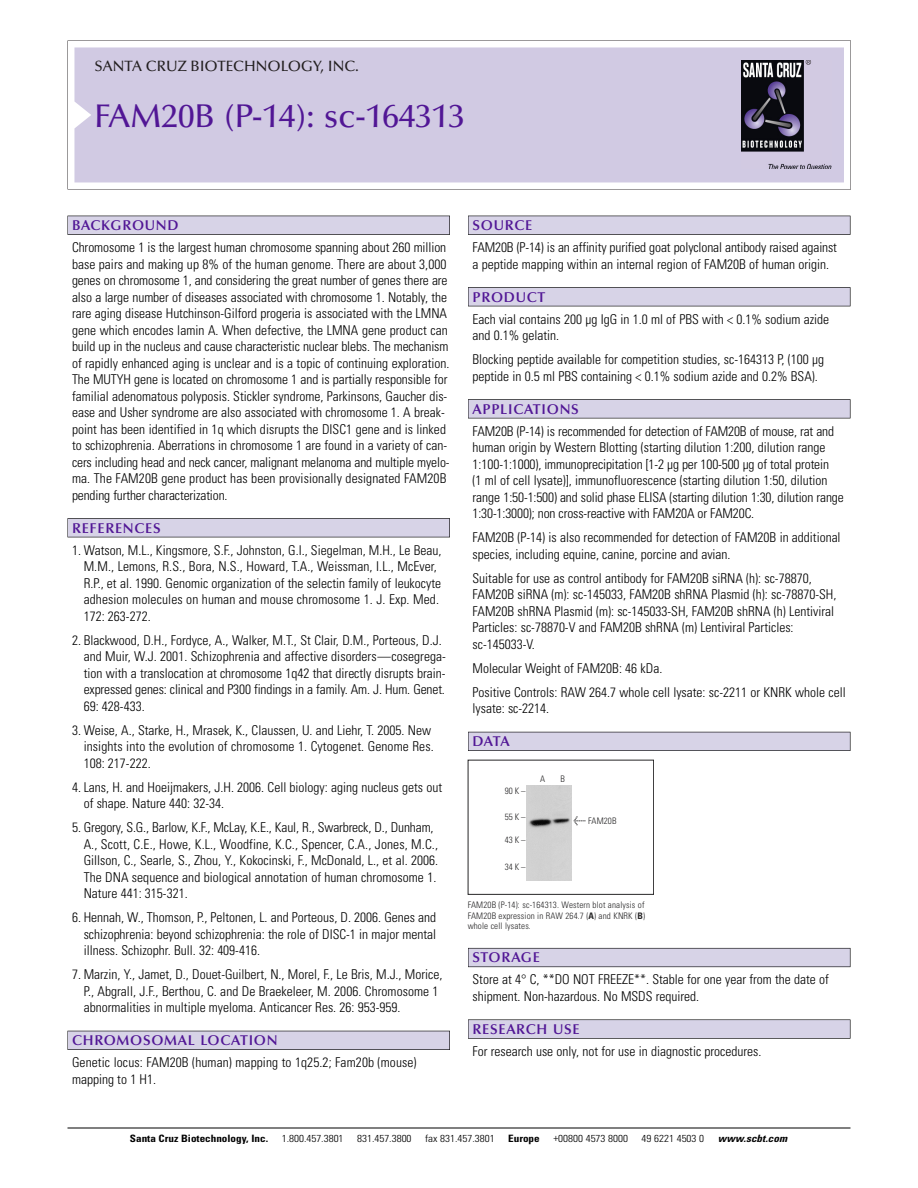
<style>
.page{position:relative;width:918px;height:1188px;background:#fff}
.page>*{position:absolute;margin:0;border:0;box-sizing:border-box;transform-origin:0 0}
.t1{font:500 33px "Optima";color:#511695}
.t2{font:500 15px "Optima";color:#231f20}
.t3{font:600 14.25px "Optima";letter-spacing:.05em;color:#511695}
.t4{font:300 condensed 13.5px/16.5px "Univers";color:#000}
.t5{font:300 condensed 10.2px "Univers";color:#000;scale:1.1 1}
.t6{font:700 condensed 10.2px "Univers";color:#000;scale:1.1 1}
.t7{font:italic 700 condensed 10.2px "Univers";letter-spacing:.005em;color:#000;scale:1.1 1}
.t8{font:9px/10.5px "Univers Condensed Light+JKGNOL";letter-spacing:.015em;color:#272627;text-align:justify}
.s1{font-family:"Meta Plus Book Roman+KOUJVY";font-size:10.5px}
.s2{font-family:"Univers Condensed Bold+KYJHQZ"}
</style>
<div class="page">
<svg style="left:68px;top:40px;width:783px;height:149px"></svg>
<div style="left:74px;top:47px;width:770px;height:135px;background:#d1cae3"></div>
<img style="left:741px;top:60px;width:90px;height:108px">
<div style="left:68px;top:216px;width:382px;height:19px;background:#525155"></div>
<div style="left:68px;top:216px;width:381px;height:18px;background:#d7d3e7"></div>
<div style="left:68px;top:518px;width:382px;height:19px;background:#525155"></div>
<div style="left:68px;top:519px;width:381px;height:18px;background:#d7d3e7"></div>
<div style="left:68px;top:1031px;width:382px;height:19px;background:#525158"></div>
<div style="left:68px;top:1031px;width:381px;height:18px;background:#d7d3e7"></div>
<div style="left:468px;top:216px;width:382px;height:19px;background:#525155"></div>
<div style="left:468px;top:216px;width:382px;height:18px;background:#d7d3e7"></div>
<div style="left:468px;top:287px;width:382px;height:19px;background:#525155"></div>
<div style="left:468px;top:288px;width:382px;height:18px;background:#d7d3e7"></div>
<div style="left:468px;top:399px;width:382px;height:19px;background:#545357"></div>
<div style="left:468px;top:400px;width:382px;height:18px;background:#d7d3e7"></div>
<div style="left:468px;top:732px;width:382px;height:19px;background:#54535a"></div>
<div style="left:468px;top:732px;width:382px;height:18px;background:#d7d3e7"></div>
<div style="left:468px;top:948px;width:382px;height:19px;background:#66646d"></div>
<div style="left:468px;top:949px;width:382px;height:18px;background:#d7d3e7"></div>
<svg style="left:468px;top:1019px;width:382px;height:20px"></svg>
<div style="left:468px;top:1020px;width:382px;height:18px;background:#d7d3e7"></div>
<hr style="left:68px;top:1128px;width:782px;height:1px;background:#000">
<div style="left:468px;top:760px;width:186px;height:135px;border:1px solid #272627"></div>
<img style="left:527px;top:785px;width:44px;height:95px">
<p class="t2" style="left:94px;top:61px;width:266px">SANTA CRUZ BIOTECHNOLOGY, INC.</p>
<h1 class="t1" style="left:94px;top:103px;width:372px">FAM20B (P-14): sc-164313</h1>
<p class="t3" style="left:72px;top:219px;width:108px">BACKGROUND</p>
<p class="t4" style="left:72px;top:240px;width:379px">Chromosome 1 is the largest human chromosome spanning about 260 million base pairs and making up 8% of the human genome. There are about 3,000 genes on chromosome 1, and considering the great number of genes there are also a large number of diseases associated with chromosome 1. Notably, the rare aging disease Hutchinson-Gilford progeria is associated with the LMNA gene which encodes lamin A. When defective, the LMNA gene product can build up in the nucleus and cause characteristic nuclear blebs. The mechanism of rapidly enhanced aging is unclear and is a topic of continuing exploration.<br>The MUTYH gene is located on chromosome 1 and is partially responsible for familial adenomatous polyposis. Stickler syndrome, Parkinsons, Gaucher dis&shy;ease and Usher syndrome are also associated with chromosome 1. A break&shy;point has been identified in 1q which disrupts the DISC1 gene and is linked to schizophrenia. Aberrations in chromosome 1 are found in a variety of can&shy;cers including head and neck cancer, malignant melanoma and multiple myelo&shy;ma. The FAM20B gene product has been provisionally designated FAM20B pending further characterization.</p>
<p class="t3" style="left:72px;top:522px;width:90px">REFERENCES</p>
<p class="t4" style="left:84px;top:543px;width:359px;text-indent:-12px">1. Watson, M.L., Kingsmore, S.F., Johnston, G.I., Siegelman, M.H., Le Beau, M.M., Lemons, R.S., Bora, N.S., Howard, T.A., Weissman, I.L., McEver, R.P., et al. 1990. Genomic organization of the selectin family of leukocyte adhesion molecules on human and mouse chromosome 1. J. Exp. Med.<br>172: 263-272.</p>
<p class="t4" style="left:84px;top:633px;width:364px;text-indent:-12px">2. Blackwood, D.H., Fordyce, A., Walker, M.T., St Clair, D.M., Porteous, D.J. and Muir, W.J. 2001. Schizophrenia and affective disorders—cosegrega&shy;tion with a translocation at chromosome 1q42 that directly disrupts brain&shy;expressed genes: clinical and P300 findings in a family. Am. J. Hum. Genet.<br>69: 428-433.</p>
<p class="t4" style="left:84px;top:723px;width:352px;text-indent:-12px">3. Weise, A., Starke, H., Mrasek, K., Claussen, U. and Liehr, T. 2005. New insights into the evolution of chromosome 1. Cytogenet. Genome Res.<br>108: 217-222.</p>
<p class="t4" style="left:84px;top:780px;width:360px;text-indent:-12px">4. Lans, H. and Hoeijmakers, J.H. 2006. Cell biology: aging nucleus gets out of shape. Nature 440: 32-34.</p>
<p class="t4" style="left:84px;top:820px;width:356px;text-indent:-12px">5. Gregory, S.G., Barlow, K.F., McLay, K.E., Kaul, R., Swarbreck, D., Dunham, A., Scott, C.E., Howe, K.L., Woodfine, K.C., Spencer, C.A., Jones, M.C., Gillson, C., Searle, S., Zhou, Y., Kokocinski, F., McDonald, L., et al. 2006.<br>The DNA sequence and biological annotation of human chromosome 1.<br>Nature 441: 315-321.</p>
<p class="t4" style="left:84px;top:910px;width:354px;text-align:justify;text-indent:-12px">6. Hennah, W., Thomson, P., Peltonen, L. and Porteous, D. 2006. Genes and schizophrenia: beyond schizophrenia: the role of DISC-1 in major mental illness. Schizophr. Bull. 32: 409-416.</p>
<p class="t4" style="left:84px;top:967px;width:360px;text-indent:-12px">7. Marzin, Y., Jamet, D., Douet-Guilbert, N., Morel, F., Le Bris, M.J., Morice,<br>P., Abgrall, J.F., Berthou, C. and De Braekeleer, M. 2006. Chromosome 1 abnormalities in multiple myeloma. Anticancer Res. 26: 953-959.</p>
<p class="t3" style="left:72px;top:1035px;width:207px">CHROMOSOMAL LOCATION</p>
<p class="t4" style="left:72px;top:1055px;width:346px">Genetic locus: FAM20B (human) mapping to 1q25.2; Fam20b (mouse) mapping to 1 H1.</p>
<p class="t3" style="left:473px;top:219px;width:61px">SOURCE</p>
<p class="t4" style="left:473px;top:240px;width:366px">FAM20B (P-14) is an affinity purified goat polyclonal antibody raised against a peptide mapping within an internal region of FAM20B of human origin.</p>
<p class="t3" style="left:473px;top:291px;width:74px">PRODUCT</p>
<p class="t4" style="left:473px;top:312px;width:358px">Each vial contains 200 µg IgG in 1.0 ml of PBS with &lt; 0.1% sodium azide and 0.1% gelatin.</p>
<p class="t4" style="left:473px;top:352px;width:353px">Blocking peptide available for competition studies, sc-164313 P, (100 µg peptide in 0.5 ml PBS containing &lt; 0.1% sodium azide and 0.2% BSA).</p>
<p class="t3" style="left:473px;top:403px;width:108px">APPLICATIONS</p>
<p class="t4" style="left:473px;top:424px;width:373px">FAM20B (P-14) is recommended for detection of FAM20B of mouse, rat and human origin by Western Blotting (starting dilution 1:200, dilution range 1:100-1:1000), immunoprecipitation [1-2 µg per 100-500 µg of total protein<br>(1 ml of cell lysate)], immunofluorescence (starting dilution 1:50, dilution range 1:50-1:500) and solid phase ELISA (starting dilution 1:30, dilution range 1:30-1:3000); non cross-reactive with FAM20A or FAM20C.</p>
<p class="t4" style="left:473px;top:530px;width:370px">FAM20B (P-14) is also recommended for detection of FAM20B in additional species, including equine, canine, porcine and avian.</p>
<p class="t4" style="left:473px;top:571px;width:365px">Suitable for use as control antibody for FAM20B siRNA (h): sc-78870, FAM20B siRNA (m): sc-145033, FAM20B shRNA Plasmid (h): sc-78870-SH, FAM20B shRNA Plasmid (m): sc-145033-SH, FAM20B shRNA (h) Lentiviral Particles: sc-78870-V and FAM20B shRNA (m) Lentiviral Particles: sc-145033-V.</p>
<p class="t4" style="left:473px;top:657px;width:375px;line-height:24px">Molecular Weight of FAM20B: 46 kDa.<br>Positive Controls: RAW 264.7 whole cell lysate: sc-2211 or KNRK whole cell</p>
<p class="t4" style="left:473px;top:701px;width:78px">lysate: sc-2214.</p>
<p class="t3" style="left:473px;top:736px;width:39px">DATA</p>
<p class="t8" style="left:505px;top:787px;width:22px">90K–</p>
<p class="t8" style="left:505px;top:813px;width:22px">55K–</p>
<p class="t8" style="left:505px;top:836px;width:22px">43K–</p>
<p class="t8" style="left:505px;top:863px;width:22px">34K–</p>
<p class="t8" style="left:540px;top:774px;width:7px">A</p>
<p class="t8" style="left:561px;top:774px;width:6px">B</p>
<p class="t8" style="left:573px;top:817px;width:45px"><span class="s1">&lt;</span> FAM20B</p>
<p class="t8" style="left:468px;top:901px;width:179px">FAM20B (P-14): sc-164313. Western blot analysis of FAM20B expression in RAW 264.7 (<span class="s2">A</span>) and KNRK (<span class="s2">B</span>) whole cell lysates.</p>
<p class="t3" style="left:473px;top:952px;width:69px">STORAGE</p>
<p class="t4" style="left:473px;top:973px;width:358px">Store at 4° C, **DO NOT FREEZE**. Stable for one year from the date of shipment. Non-hazardous. No MSDS required.</p>
<p class="t3" style="left:473px;top:1023px;width:109px">RESEARCH USE</p>
<p class="t4" style="left:473px;top:1044px;width:290px">For research use only, not for use in diagnostic procedures.</p>
<p class="t6" style="left:130px;top:1135px;width:127px">Santa Cruz Biotechnology, Inc.</p>
<p class="t5" style="left:282px;top:1135px;width:58px">1.800.457.3801</p>
<p class="t5" style="left:357px;top:1135px;width:51px">831.457.3800</p>
<p class="t5" style="left:425px;top:1135px;width:65px">fax 831.457.3801</p>
<p class="t6" style="left:508px;top:1135px;width:30px">Europe</p>
<p class="t5" style="left:553px;top:1135px;width:69px">+00800 4573 8000</p>
<p class="t5" style="left:642px;top:1135px;width:58px">49 6221 4503 0</p>
<p class="t7" style="left:718px;top:1135px;width:64px">www.scbt.com</p>
</div>
